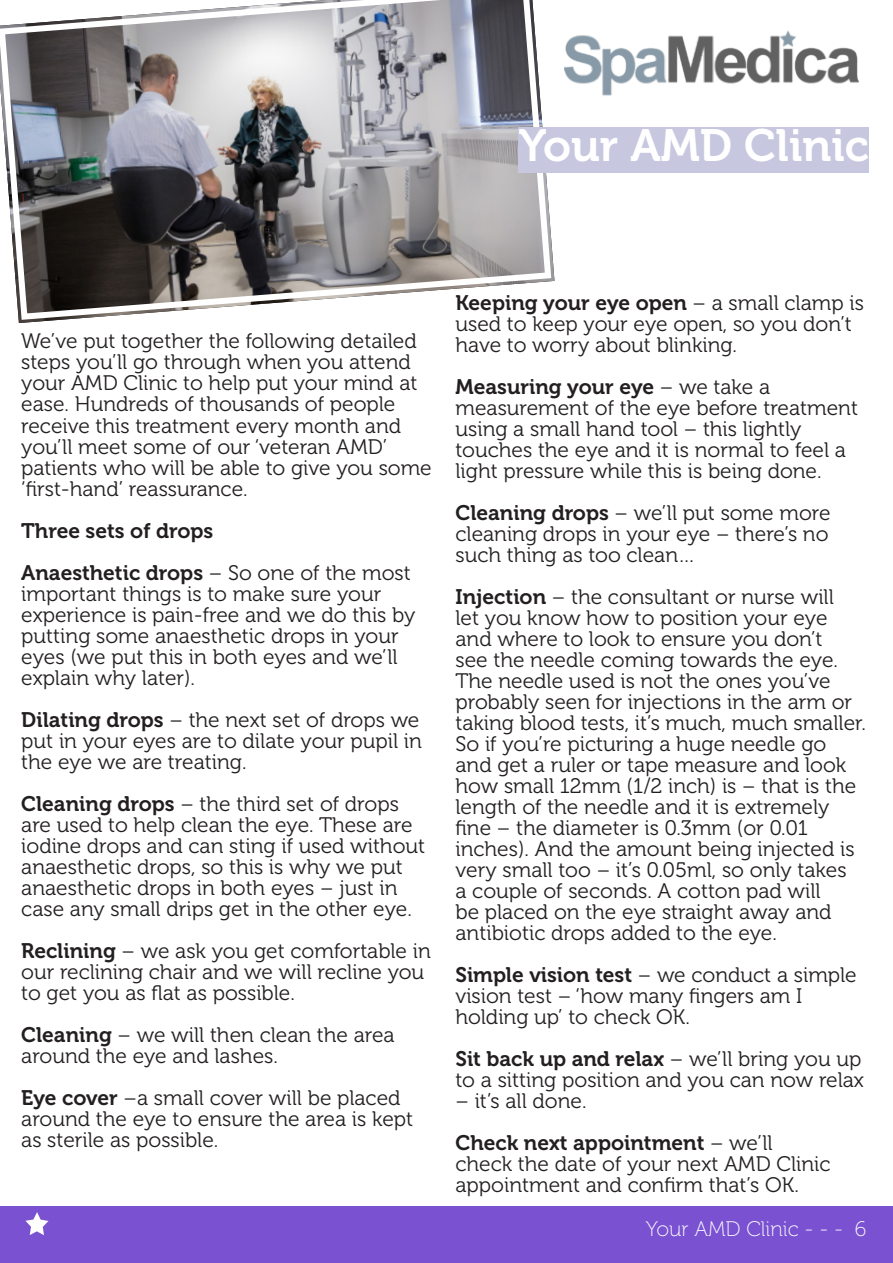
<style>
.page{position:relative;width:893px;height:1263px;background:#fff}
.page>*{position:absolute;margin:0;border:0;box-sizing:border-box;transform-origin:0 0}
.t1{font:45px "Museo 700";color:#fff}
.t2{font:21px/21px "Museo 300";color:#231f20}
.t3{font:21px "Museo 100";color:#fff}
.t4{font:21px "Museo 700";color:#231f20}
.s1{font-family:"Museo 700"}
</style>
<div class="page">
<div style="left:0;top:1206px;width:893px;height:57px;background:#7a52d1"></div>
<svg style="left:25px;top:1212px;width:24px;height:23px"></svg>
<svg style="left:0;top:0;width:554px;height:323px"></svg>
<div style="left:519px;top:127px;width:350px;height:45px;background:#c7c7e0"></div>
<img style="left:564px;top:30px;width:295px;height:66px">
<p class="t1" style="left:519px;top:121px;width:352px">Your AMD Clinic</p>
<p class="t2" style="left:21px;top:331px;width:412px">We’ve put together the following detailed steps you’ll go through when you attend your AMD Clinic to help put your mind at ease. Hundreds of thousands of people receive this treatment every month and you’ll meet some of our ‘veteran AMD’ patients who will be able to give you some ‘first-hand’ reassurance.</p>
<p class="t4" style="left:21px;top:519px;width:194px">Three sets of drops</p>
<p class="t2" style="left:21px;top:562px;width:396px"><span class="s1">Anaesthetic drops</span> – So one of the most important things is to make sure your experience is pain-free and we do this by putting some anaesthetic drops in your eyes (we put this in both eyes and we’ll explain why later).</p>
<p class="t2" style="left:21px;top:709px;width:402px;text-align:justify"><span class="s1">Dilating drops</span> – the next set of drops we put in your eyes are to dilate your pupil in the eye we are treating.</p>
<p class="t2" style="left:21px;top:793px;width:405px"><span class="s1">Cleaning drops</span> – the third set of drops are used to help clean the eye. These are iodine drops and can sting if used without anaesthetic drops, so this is why we put anaesthetic drops in both eyes – just in case any small drips get in the other eye.</p>
<p class="t2" style="left:21px;top:940px;width:411px"><span class="s1">Reclining</span> – we ask you get comfortable in our reclining chair and we will recline you to get you as flat as possible.</p>
<p class="t2" style="left:21px;top:1024px;width:375px"><span class="s1">Cleaning</span> – we will then clean the area around the eye and lashes.</p>
<p class="t2" style="left:21px;top:1087px;width:393px"><span class="s1">Eye cover</span> –a small cover will be placed around the eye to ensure the area is kept as sterile as possible.</p>
<p class="t2" style="left:455px;top:293px;width:410px"><span class="s1">Keeping your eye open</span> – a small clamp is used to keep your eye open, so you don’t have to worry about blinking.</p>
<p class="t2" style="left:455px;top:377px;width:404px"><span class="s1">Measuring your eye</span> – we take a measurement of the eye before treatment using a small hand tool – this lightly touches the eye and it is normal to feel a light pressure while this is being done.</p>
<p class="t2" style="left:455px;top:503px;width:377px;text-align:justify"><span class="s1">Cleaning drops</span> – we’ll put some more cleaning drops in your eye – there’s no such thing as too clean…</p>
<p class="t2" style="left:455px;top:587px;width:412px"><span class="s1">Injection</span> – the consultant or nurse will<br>let you know how to position your eye and where to look to ensure you don’t<br>see the needle coming towards the eye.<br>The needle used is not the ones you’ve probably seen for injections in the arm or taking blood tests, it’s much, much smaller.<br>So if you’re picturing a huge needle go and get a ruler or tape measure and look how small 12mm (1/2 inch) is – that is the length of the needle and it is extremely fine – the diameter is 0.3mm (or 0.01 inches). And the amount being injected is very small too – it’s 0.05ml, so only takes<br>a couple of seconds. A cotton pad will<br>be placed on the eye straight away and antibiotic drops added to the eye.</p>
<p class="t2" style="left:455px;top:965px;width:403px"><span class="s1">Simple vision test</span> – we conduct a simple vision test – ‘how many fingers am I holding up’ to check OK.</p>
<p class="t2" style="left:455px;top:1049px;width:410px"><span class="s1">Sit back up and relax</span> – we’ll bring you up to a sitting position and you can now relax</p>
<p class="t2" style="left:455px;top:1091px;width:133px">– it’s all done.</p>
<p class="t2" style="left:455px;top:1133px;width:377px"><span class="s1">Check next appointment</span> – we’ll check the date of your next AMD Clinic appointment and confirm that’s OK.</p>
<p class="t3" style="left:646px;top:1218px;width:222px">Your AMD Clinic - - - 6</p>
</div>
